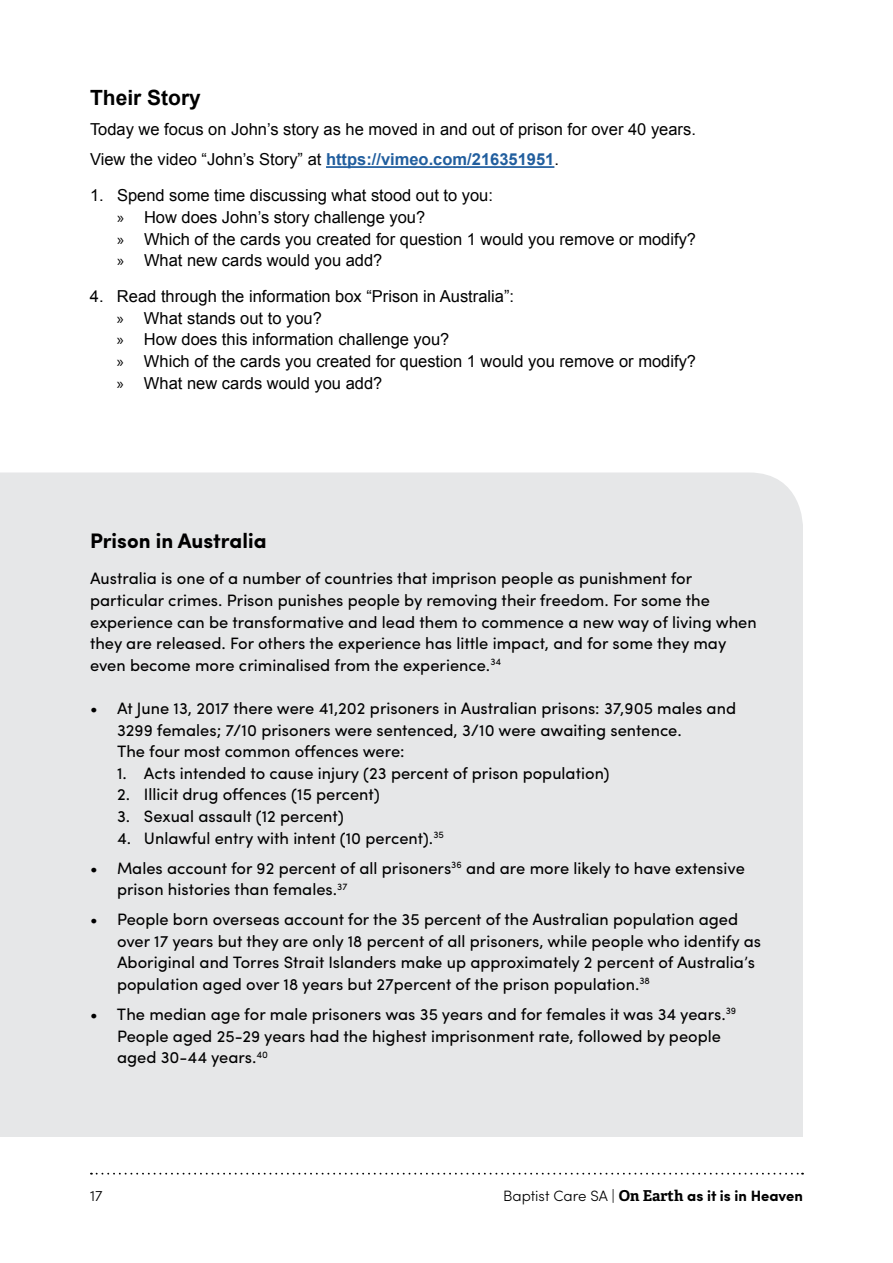
<style>
.page{position:relative;width:893px;height:1263px;background:#fff}
.page>*{position:absolute;margin:0;border:0;box-sizing:border-box;transform-origin:0 0}
.t1{font:700 21px "Sofia Pro";color:#000}
.t2{font:700 21px "Arial";color:#000}
.t3{font:16.5px/21.6px "Sofia Pro";color:#000}
.t4{font:16.5px/21.6px "Arial";color:#000}
.t5{font:300 15px "Sofia Pro";color:#000}
.s1{font-weight:700;color:#215e9e}
.s2{font-family:"Myriad Pro"}
.s3{font-family:"Adelle";font-weight:700}
.s4{font-weight:700}
</style>
<div class="page">
<svg style="left:91px;top:1173px;width:712px;height:1px"></svg>
<hr style="left:326px;top:166px;width:228px;height:2px;background:#215e9e">
<div style="left:0;top:472px;width:803px;height:665px;background:#e6e7e8"></div>
<p class="t2" style="left:90px;top:84px;width:112px">Their Story</p>
<p class="t4" style="left:90px;top:115px;width:607px;line-height:30px">Today we focus on John’s story as he moved in and out of prison for over 40 years.<br>View the video “John’s Story” at <span class="s1">https://vimeo.com/216351951</span>.</p>
<p class="t4" style="left:117px;top:185px;width:581px;text-indent:-27px">1. Spend some time discussing what stood out to you:<br><span class="s2">»</span> How does John’s story challenge you?<br><span class="s2">»</span> Which of the cards you created for question 1 would you remove or modify? <span class="s2">»</span> What new cards would you add?</p>
<p class="t4" style="left:117px;top:286px;width:581px;text-indent:-27px">4. Read through the information box “Prison in Australia”:<br><span class="s2">»</span> What stands out to you?<br><span class="s2">»</span> How does this information challenge you?<br><span class="s2">»</span> Which of the cards you created for question 1 would you remove or modify? <span class="s2">»</span> What new cards would you add?</p>
<p class="t1" style="left:90px;top:525px;width:178px">Prison in Australia</p>
<p class="t3" style="left:90px;top:567px;width:668px">Australia is one of a number of countries that imprison people as punishment for particular crimes. Prison punishes people by removing their freedom. For some the experience can be transformative and lead them to commence a new way of living when they are released. For others the experience has little impact, and for some they may even become more criminalised from the experience.<sup>34</sup></p>
<p class="t3" style="left:117px;top:696px;width:621px;text-indent:-27px">• At June 13, 2017 there were 41,202 prisoners in Australian prisons: 37,905 males and<br>3299 females; 7/10 prisoners were sentenced, 3/10 were awaiting sentence.<br>The four most common offences were:</p>
<p class="t3" style="left:117px;top:761px;width:494px">1. Acts intended to cause injury (23 percent of prison population)</p>
<p class="t3" style="left:117px;top:782px;width:264px">2. Illicit drug offences (15 percent)</p>
<p class="t3" style="left:117px;top:804px;width:228px">3. Sexual assault (12 percent)</p>
<p class="t3" style="left:117px;top:826px;width:328px">4. Unlawful entry with intent (10 percent).<sup>35</sup></p>
<p class="t3" style="left:117px;top:856px;width:629px;text-indent:-27px">• Males account for 92 percent of all prisoners<sup>36</sup> and are more likely to have extensive prison histories than females.<sup>37</sup></p>
<p class="t3" style="left:117px;top:907px;width:646px;text-indent:-27px">• People born overseas account for the 35 percent of the Australian population aged over 17 years but they are only 18 percent of all prisoners, while people who identify as Aboriginal and Torres Strait Islanders make up approximately 2 percent of Australia’s population aged over 18 years but 27percent of the prison population.<sup>38</sup></p>
<p class="t3" style="left:117px;top:1002px;width:621px;text-indent:-27px">• The median age for male prisoners was 35 years and for females it was 34 years.<sup>39<br></sup>People aged 25-29 years had the highest imprisonment rate, followed by people aged 30-44 years.<sup>40</sup></p>
<p class="t5" style="left:90px;top:1184px;width:14px">17</p>
<p class="t5" style="left:503px;top:1185px;width:301px">Baptist Care SA | <span class="s3">On Earth</span> <span class="s4">as it is in Heaven</span></p>
</div>
